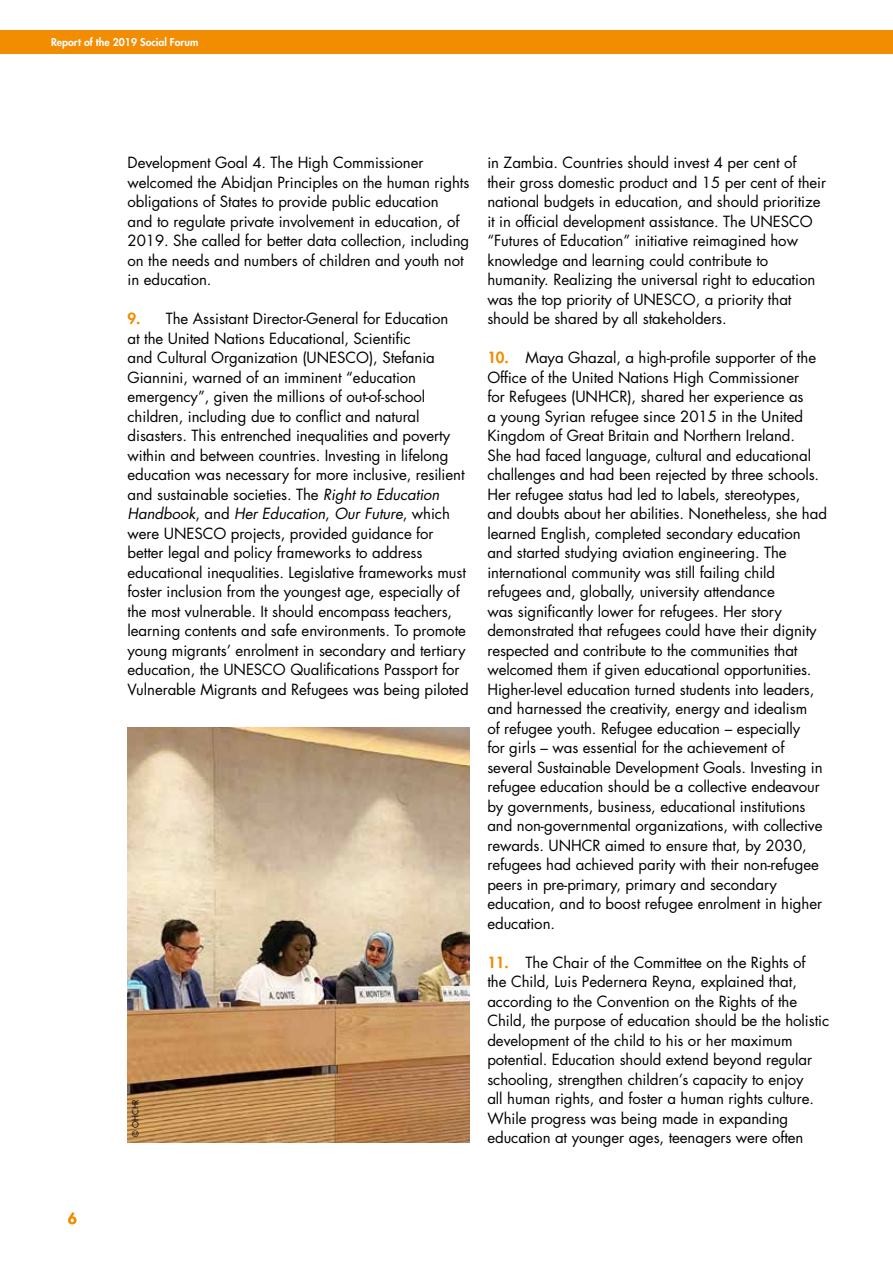
<style>
.page{position:relative;width:893px;height:1263px;background:#fff}
.page>*{position:absolute;margin:0;border:0;box-sizing:border-box;transform-origin:0 0}
.t1{font:15px/19.5px "Futura";letter-spacing:-.005em;color:#000}
.t2{font:800 15px "Futura";color:#f28c00}
.t3{font:800 10.5px "Futura";color:#fff}
.t4{font:8.25px "Futura";letter-spacing:-.005em;color:#000}
.s1{font-weight:800;color:#f28c00}
.s2{font-style:italic}
</style>
<div class="page">
<div style="left:0;top:31px;width:893px;height:23px;background:#f28c00"></div>
<img style="left:128px;top:727px;width:341px;height:415px">
<p class="t3" style="left:51px;top:35px;width:149px">Report of the 2019 Social Forum</p>
<p class="t2" style="left:68px;top:1209px;width:10px">6</p>
<p class="t1" style="left:128px;top:153px;width:343px">Development Goal 4. The High Commissioner welcomed the Abidjan Principles on the human rights obligations of States to provide public education<br>and to regulate private involvement in education, of 2019. She called for better data collection, including on the needs and numbers of children and youth not in education.</p>
<p class="t1" style="left:128px;top:309px;width:343px"><span class="s1">9.</span> The Assistant Director-General for Education<br>at the United Nations Educational, Scientific<br>and Cultural Organization (UNESCO), Stefania Giannini, warned of an imminent “education emergency”, given the millions of out-of-school children, including due to conflict and natural disasters. This entrenched inequalities and poverty within and between countries. Investing in lifelong education was necessary for more inclusive, resilient and sustainable societies. The <span class="s2">Right to Education Handbook</span>, and <span class="s2">Her Education</span>, <span class="s2">Our Future</span>, which were UNESCO projects, provided guidance for better legal and policy frameworks to address educational inequalities. Legislative frameworks must foster inclusion from the youngest age, especially of the most vulnerable. It should encompass teachers, learning contents and safe environments. To promote young migrants’ enrolment in secondary and tertiary education, the UNESCO Qualifications Passport for Vulnerable Migrants and Refugees was being piloted</p>
<p class="t4" style="left:130px;top:1137px;width:40px;rotate:-90deg">© OHCHR</p>
<p class="t1" style="left:487px;top:153px;width:340px">in Zambia. Countries should invest 4 per cent of their gross domestic product and 15 per cent of their national budgets in education, and should prioritize it in official development assistance. The UNESCO “Futures of Education” initiative reimagined how knowledge and learning could contribute to humanity. Realizing the universal right to education was the top priority of UNESCO, a priority that should be shared by all stakeholders.</p>
<p class="t1" style="left:487px;top:348px;width:341px"><span class="s1">10.</span> Maya Ghazal, a high-profile supporter of the Office of the United Nations High Commissioner<br>for Refugees (UNHCR), shared her experience as<br>a young Syrian refugee since 2015 in the United Kingdom of Great Britain and Northern Ireland.<br>She had faced language, cultural and educational challenges and had been rejected by three schools.<br>Her refugee status had led to labels, stereotypes, and doubts about her abilities. Nonetheless, she had learned English, completed secondary education and started studying aviation engineering. The international community was still failing child refugees and, globally, university attendance<br>was significantly lower for refugees. Her story demonstrated that refugees could have their dignity respected and contribute to the communities that welcomed them if given educational opportunities.<br>Higher-level education turned students into leaders, and harnessed the creativity, energy and idealism<br>of refugee youth. Refugee education – especially<br>for girls – was essential for the achievement of several Sustainable Development Goals. Investing in refugee education should be a collective endeavour by governments, business, educational institutions and non-governmental organizations, with collective rewards. UNHCR aimed to ensure that, by 2030, refugees had achieved parity with their non-refugee peers in pre-primary, primary and secondary education, and to boost refugee enrolment in higher education.</p>
<p class="t1" style="left:487px;top:953px;width:343px"><span class="s1">11.</span> The Chair of the Committee on the Rights of<br>the Child, Luis Pedernera Reyna, explained that, according to the Convention on the Rights of the Child, the purpose of education should be the holistic development of the child to his or her maximum potential. Education should extend beyond regular schooling, strengthen children’s capacity to enjoy<br>all human rights, and foster a human rights culture.<br>While progress was being made in expanding education at younger ages, teenagers were often</p>
</div>
